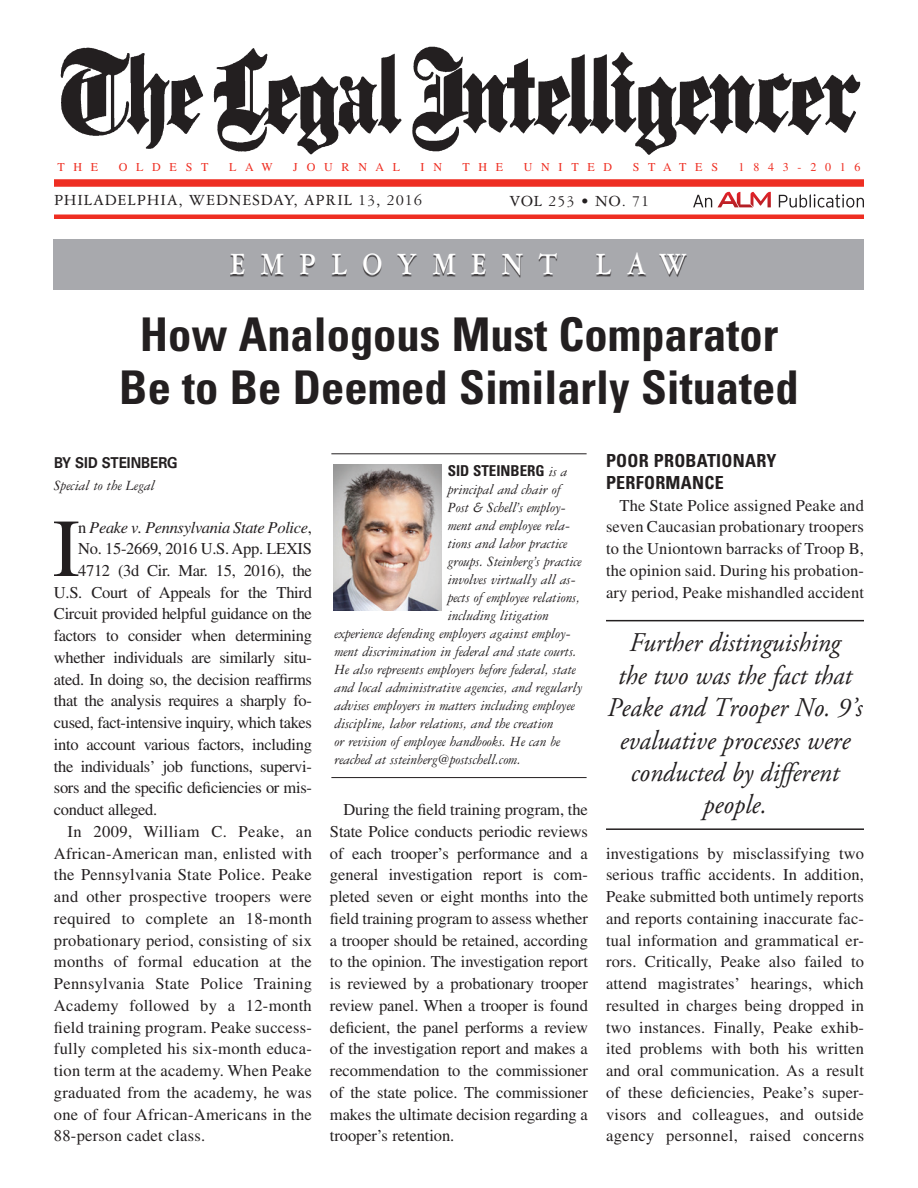
<style>
.page{position:relative;width:918px;height:1188px;background:#fff}
.page>*{position:absolute;margin:0;border:0;box-sizing:border-box;transform-origin:0 0}
.t1{font:82.2px "Times LT Std";color:#231f20}
.t2{font:700 condensed 46.5px/52.5px "Univers LT Std";color:#231f20;text-align:center}
.t3{font:700 33px "Garamond 3 LT Std";letter-spacing:.55em;color:#fff;scale:.84 1}
.t4{font:italic 27px/32.4px "Adobe Garamond Pro";color:#231f20;text-align:center;scale:.95 1}
.t5{font:700 condensed 18px/22.4px "Univers LT Std";letter-spacing:.015em;color:#231f20}
.t6{font:16.5px/21.8px "Times LT Std";letter-spacing:.01em;color:#231f20;text-align:justify}
.t7{font:16.5px "Times LT Std";letter-spacing:-.02em;color:#231f20}
.t8{font:16.5px "Garamond 3 LT Std";letter-spacing:.05em;color:#231f20}
.t9{font:italic 16.5px "Times LT Std";letter-spacing:-.02em;color:#231f20}
.t10{font:italic 15px "Garamond 3 LT Std";letter-spacing:-.005em;color:#231f20}
.t11{font:700 condensed 15px "Univers LT Std";color:#231f20}
.t12{font:700 15px "Univers LT Std";color:#231f20;scale:.9 1}
.t13{font:12px "Times LT Std";letter-spacing:.73em;color:#ee2e22}
.s1{font-style:normal}
.s2{font-family:"Garamond 3 LT Std";font-weight:400;font-style:italic;font-stretch:normal}
</style>
<div class="page">
<img style="left:60px;top:46px;width:801px;height:109px">
<div style="left:54px;top:179px;width:810px;height:8px;background:#ee2e22"></div>
<div style="left:54px;top:214px;width:810px;height:5px;background:#ee2e22"></div>
<svg style="left:693px;top:195px;width:19px;height:12px"></svg>
<svg style="left:779px;top:194px;width:85px;height:14px"></svg>
<svg style="left:718px;top:192px;width:53px;height:15px"></svg>
<div style="left:53px;top:239px;width:811px;height:50px;background:#a8a9ad"></div>
<div style="left:230px;top:254px;width:457px;height:23px;background:#231f20;opacity:.75"></div>
<hr style="left:331px;top:454px;width:256px;height:1px;background:#231f20">
<hr style="left:331px;top:777px;width:256px;height:1px;background:#231f20">
<img style="left:333px;top:465px;width:109px;height:146px">
<hr style="left:606px;top:620px;width:258px;height:1px;background:#231f20">
<hr style="left:606px;top:828px;width:258px;height:2px;background:#231f20">
<p class="t13" style="left:57px;top:160px;width:42px">The</p>
<p class="t13" style="left:119px;top:160px;width:87px">Oldest</p>
<p class="t13" style="left:229px;top:160px;width:45px">Law</p>
<p class="t13" style="left:293px;top:160px;width:108px">Jo urnal</p>
<p class="t13" style="left:421px;top:160px;width:23px">i n</p>
<p class="t13" style="left:462px;top:160px;width:42px">t he</p>
<p class="t13" style="left:524px;top:160px;width:90px">Unit ed</p>
<p class="t13" style="left:633px;top:160px;width:13px">St</p>
<p class="t13" style="left:663px;top:160px;width:56px">at es</p>
<p class="t13" style="left:739px;top:160px;width:124px">1843-2016</p>
<p class="t8" style="left:54px;top:192px;width:370px">PHILADELPHIA, WEDNESDAY, APRIL 13, 2016</p>
<p class="t8" style="left:510px;top:192px;width:141px">VOL 253 • NO. 71</p>
<h3 class="t3" style="left:230px;top:246px;width:546px">EMPLOYMENT LAW</h3>
<h2 class="t2" style="left:119px;top:308px;width:681px">How Analogous Must Comparator<br>Be to Be Deemed Similarly Situated</h2>
<p class="t12" style="left:54px;top:454px;width:139px">BY SID STEINBERG</p>
<p class="t10" style="left:54px;top:478px;width:102px">Special to the Legal</p>
<h1 class="t1" style="left:53px;top:502px;width:26px">I</h1>
<p class="t9" style="left:78px;top:518px;width:235px"><span class="s1">n</span> Peake v. Pennsylvania State Police<span class="s1">,</span></p>
<p class="t7" style="left:78px;top:539px;width:227px">No. 15-2669, 2016 U.S. App. LEXIS</p>
<p class="t7" style="left:78px;top:561px;width:235px">4712 (3d Cir. Mar. 15, 2016), the</p>
<p class="t7" style="left:54px;top:583px;width:259px">U.S. Court of Appeals for the Third</p>
<p class="t7" style="left:54px;top:605px;width:259px">Circuit provided helpful guidance on the</p>
<p class="t7" style="left:54px;top:626px;width:259px">factors to consider when determining</p>
<p class="t6" style="left:54px;top:646px;width:259px">whether individuals are similarly situ-</p>
<p class="t7" style="left:54px;top:670px;width:259px">ated. In doing so, the decision reaffirms</p>
<p class="t7" style="left:54px;top:692px;width:259px">that the analysis requires a sharply fo-</p>
<p class="t7" style="left:54px;top:713px;width:259px">cused, fact-intensive inquiry, which takes</p>
<p class="t7" style="left:54px;top:735px;width:259px">into account various factors, including</p>
<p class="t7" style="left:54px;top:757px;width:259px">the individuals’ job functions, supervi-</p>
<p class="t7" style="left:54px;top:779px;width:259px">sors and the specific deficiencies or mis-</p>
<p class="t6" style="left:54px;top:799px;width:105px">conduct alleged.</p>
<p class="t6" style="left:67px;top:820px;width:246px">In 2009, William C. Peake, an</p>
<p class="t6" style="left:54px;top:842px;width:259px">African-American man, enlisted with</p>
<p class="t6" style="left:54px;top:864px;width:259px">the Pennsylvania State Police. Peake</p>
<p class="t6" style="left:54px;top:886px;width:259px">and other prospective troopers were</p>
<p class="t6" style="left:54px;top:907px;width:259px">required to complete an 18-month</p>
<p class="t6" style="left:54px;top:929px;width:259px">probationary period, consisting of six</p>
<p class="t6" style="left:54px;top:951px;width:259px">months of formal education at the</p>
<p class="t6" style="left:54px;top:973px;width:259px">Pennsylvania State Police Training</p>
<p class="t6" style="left:54px;top:994px;width:259px">Academy followed by a 12-month</p>
<p class="t6" style="left:54px;top:1016px;width:259px">field training program. Peake success-</p>
<p class="t6" style="left:54px;top:1038px;width:259px">fully completed his six-month educa-</p>
<p class="t6" style="left:54px;top:1060px;width:259px">tion term at the academy. When Peake</p>
<p class="t6" style="left:54px;top:1081px;width:260px">graduated from the academy, he was</p>
<p class="t6" style="left:54px;top:1103px;width:259px">one of four African-Americans in the</p>
<p class="t6" style="left:54px;top:1125px;width:153px">88-person cadet class.</p>
<p class="t11" style="left:448px;top:461px;width:121px">Sid Steinberg <span class="s2">is a</span></p>
<p class="t10" style="left:448px;top:481px;width:115px">principal and chair of</p>
<p class="t10" style="left:448px;top:499px;width:120px">Post &amp; Schell’s employ-</p>
<p class="t10" style="left:448px;top:517px;width:124px">ment and employee rela-</p>
<p class="t10" style="left:448px;top:535px;width:121px">tions and labor practice</p>
<p class="t10" style="left:448px;top:553px;width:136px">groups. Steinberg’s practice</p>
<p class="t10" style="left:448px;top:571px;width:129px">involves virtually all as-</p>
<p class="t10" style="left:448px;top:589px;width:134px">pects of employee relations,</p>
<p class="t10" style="left:448px;top:607px;width:103px">including litigation</p>
<p class="t10" style="left:334px;top:625px;width:238px">experience defending employers against employ-</p>
<p class="t10" style="left:334px;top:643px;width:244px">ment discrimination in federal and state courts.</p>
<p class="t10" style="left:334px;top:661px;width:243px">He also represents employers before federal, state</p>
<p class="t10" style="left:334px;top:679px;width:250px">and local administrative agencies, and regularly</p>
<p class="t10" style="left:334px;top:697px;width:242px">advises employers in matters including employee</p>
<p class="t10" style="left:334px;top:715px;width:220px">discipline, labor relations, and the creation</p>
<p class="t10" style="left:334px;top:733px;width:228px">or revision of employee handbooks. He can be</p>
<p class="t10" style="left:334px;top:751px;width:188px">reached at ssteinberg@postschell.com.</p>
<p class="t6" style="left:330px;top:799px;width:260px;text-indent:13px">During the field training program, the State Police conducts periodic reviews of each trooper’s performance and a general investigation report is com&shy;pleted seven or eight months into the field training program to assess whether a trooper should be retained, according to the opinion. The investigation report is reviewed by a probationary trooper review panel. When a trooper is found deficient, the panel performs a review of the investigation report and makes a recommendation to the commissioner of the state police. The commissioner makes the ultimate decision regarding a trooper’s retention.</p>
<p class="t5" style="left:606px;top:449px;width:172px">Poor Probationary<br>Performance</p>
<p class="t6" style="left:606px;top:494px;width:259px;text-indent:13px">The State Police assigned Peake and seven Caucasian probationary troopers to the Uniontown barracks of Troop B, the opinion said. During his probation&shy;ary period, Peake mishandled accident</p>
<h3 class="t4" style="left:608px;top:627px;width:270px">Further distinguishing<br>the two was the fact that<br>Peake and Trooper No. 9’s evaluative processes were conducted by different people.</h3>
<p class="t6" style="left:606px;top:842px;width:260px">investigations by misclassifying two serious traffic accidents. In addition, Peake submitted both untimely reports and reports containing inaccurate fac&shy;tual information and grammatical er&shy;rors. Critically, Peake also failed to attend magistrates’ hearings, which resulted in charges being dropped in two instances. Finally, Peake exhib&shy;ited problems with both his written and oral communication. As a result of these deficiencies, Peake’s super&shy;visors and colleagues, and outside agency personnel, raised concerns</p>
</div>
